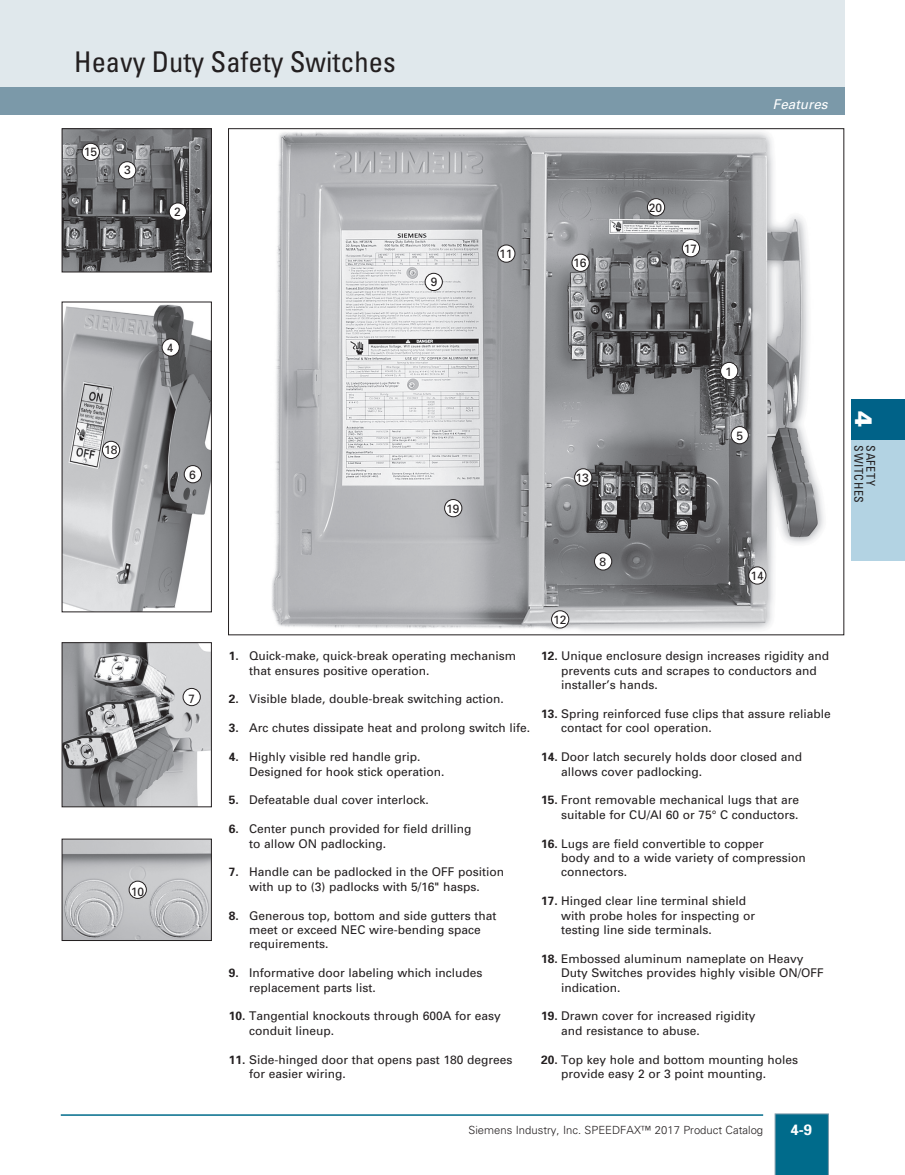
<style>
.page{position:relative;width:905px;height:1175px;background:#fff}
.page>*{position:absolute;margin:0;border:0;box-sizing:border-box;transform-origin:0 0}
.t1{font:condensed 28.5px "Univers";color:#231f20}
.t2{font:700 15px "Univers";color:#fff}
.t3{font:italic 13.5px "Univers";color:#fff}
.t4{font:12px/14.4px "Univers";color:#231f20}
.t5{font:condensed 12px "Univers";letter-spacing:.05em;color:#231f20}
.t6{font:300 11.25px "Univers";color:#231f20}
.s1{font-weight:700}
.s2{font-weight:900;font-stretch:normal;font-size:24px;color:#fff}
</style>
<div class="page">
<div style="left:0;top:0;width:844px;height:115px;background:#e0e8ec"></div>
<div style="left:0;top:88px;width:844px;height:27px;background:#7b99a9"></div>
<svg style="left:774px;top:1113px;width:54px;height:61px;background:#096f8e"></svg>
<hr style="left:61px;top:1114px;width:702px;height:1px;background:#006b8b">
<div style="left:850px;top:438px;width:54px;height:123px;background:#b3d3e3"></div>
<div style="left:850px;top:399px;width:54px;height:41px;background:#006288"></div>
<img style="left:64px;top:130px;width:146px;height:140px">
<div style="left:62px;top:128px;width:150px;height:144px;border:1px solid #231f20"></div>
<img style="left:64px;top:304px;width:146px;height:306px">
<div style="left:62px;top:302px;width:150px;height:310px;border:1px solid #231f20"></div>
<img style="left:64px;top:644px;width:146px;height:161px">
<div style="left:62px;top:642px;width:150px;height:165px;border:1px solid #231f20"></div>
<img style="left:64px;top:840px;width:146px;height:98px">
<div style="left:82px;top:143px;width:17px;height:17px;background:#fff;border-radius:50%"></div>
<div style="left:82px;top:143px;width:18px;height:18px;border:1px solid #231f20;border-radius:50%"></div>
<div style="left:118px;top:162px;width:18px;height:17px;background:#fff;border-radius:50%"></div>
<div style="left:118px;top:161px;width:18px;height:18px;border:1px solid #231f20;border-radius:50%"></div>
<div style="left:169px;top:203px;width:17px;height:17px;background:#fff;border-radius:50%"></div>
<div style="left:169px;top:202px;width:18px;height:18px;border:1px solid #231f20;border-radius:50%"></div>
<div style="left:162px;top:339px;width:17px;height:17px;background:#fff;border-radius:50%"></div>
<div style="left:162px;top:338px;width:18px;height:18px;border:1px solid #231f20;border-radius:50%"></div>
<div style="left:102px;top:441px;width:18px;height:17px;background:#fff;border-radius:50%"></div>
<div style="left:102px;top:441px;width:18px;height:18px;border:1px solid #231f20;border-radius:50%"></div>
<div style="left:184px;top:465px;width:17px;height:18px;background:#fff;border-radius:50%"></div>
<div style="left:184px;top:465px;width:18px;height:18px;border:1px solid #231f20;border-radius:50%"></div>
<div style="left:183px;top:688px;width:17px;height:17px;background:#fff;border-radius:50%"></div>
<div style="left:183px;top:688px;width:18px;height:18px;border:1px solid #231f20;border-radius:50%"></div>
<div style="left:129px;top:881px;width:17px;height:17px;background:#fff;border-radius:50%"></div>
<div style="left:129px;top:880px;width:18px;height:18px;border:1px solid #231f20;border-radius:50%"></div>
<img style="left:272px;top:130px;width:552px;height:501px">
<div style="left:497px;top:245px;width:18px;height:17px;background:#fff;border-radius:50%"></div>
<div style="left:497px;top:244px;width:18px;height:18px;border:1px solid #231f20;border-radius:50%"></div>
<div style="left:444px;top:499px;width:18px;height:18px;background:#fff;border-radius:50%"></div>
<div style="left:444px;top:499px;width:18px;height:18px;border:1px solid #231f20;border-radius:50%"></div>
<div style="left:551px;top:610px;width:17px;height:18px;background:#fff;border-radius:50%"></div>
<div style="left:551px;top:610px;width:18px;height:18px;border:1px solid #231f20;border-radius:50%"></div>
<div style="left:748px;top:567px;width:18px;height:17px;background:#fff;border-radius:50%"></div>
<div style="left:748px;top:566px;width:18px;height:18px;border:1px solid #231f20;border-radius:50%"></div>
<div style="left:574px;top:469px;width:18px;height:17px;background:#fff;border-radius:50%"></div>
<div style="left:574px;top:468px;width:18px;height:18px;border:1px solid #231f20;border-radius:50%"></div>
<div style="left:594px;top:553px;width:17px;height:17px;background:#fff;border-radius:50%"></div>
<div style="left:594px;top:552px;width:18px;height:18px;border:1px solid #231f20;border-radius:50%"></div>
<div style="left:731px;top:426px;width:17px;height:18px;background:#fff;border-radius:50%"></div>
<div style="left:730px;top:426px;width:18px;height:18px;border:1px solid #231f20;border-radius:50%"></div>
<div style="left:720px;top:362px;width:17px;height:18px;background:#fff;border-radius:50%"></div>
<div style="left:720px;top:362px;width:18px;height:18px;border:1px solid #231f20;border-radius:50%"></div>
<div style="left:572px;top:254px;width:17px;height:17px;background:#fff;border-radius:50%"></div>
<div style="left:571px;top:254px;width:18px;height:18px;border:1px solid #231f20;border-radius:50%"></div>
<div style="left:647px;top:199px;width:17px;height:17px;background:#fff;border-radius:50%"></div>
<div style="left:647px;top:198px;width:18px;height:18px;border:1px solid #231f20;border-radius:50%"></div>
<div style="left:682px;top:239px;width:17px;height:18px;background:#fff;border-radius:50%"></div>
<div style="left:682px;top:239px;width:18px;height:18px;border:1px solid #231f20;border-radius:50%"></div>
<div style="left:425px;top:273px;width:17px;height:17px;background:#fff;border-radius:50%"></div>
<div style="left:424px;top:273px;width:18px;height:18px;border:1px solid #231f20;border-radius:50%"></div>
<h1 class="t1" style="left:74px;top:44px;width:323px">Heavy Duty Safety Switches</h1>
<p class="t4" style="left:84px;top:145px;width:15px">15</p>
<p class="t4" style="left:124px;top:163px;width:8px">3</p>
<p class="t4" style="left:174px;top:204px;width:8px">2</p>
<p class="t4" style="left:431px;top:275px;width:8px">9</p>
<p class="t4" style="left:499px;top:246px;width:15px">11</p>
<p class="t4" style="left:573px;top:255px;width:15px">16</p>
<p class="t4" style="left:648px;top:200px;width:15px">20</p>
<p class="t4" style="left:683px;top:241px;width:15px">17</p>
<p class="t3" style="left:772px;top:95px;width:56px">Features</p>
<p class="t4" style="left:104px;top:442px;width:15px">18</p>
<p class="t4" style="left:167px;top:340px;width:8px">4</p>
<p class="t4" style="left:189px;top:467px;width:8px">6</p>
<p class="t4" style="left:189px;top:691px;width:8px">7</p>
<p class="t4" style="left:131px;top:884px;width:15px">10</p>
<p class="t4" style="left:725px;top:364px;width:8px">1</p>
<p class="t4" style="left:446px;top:501px;width:15px">19</p>
<p class="t4" style="left:575px;top:470px;width:15px">13</p>
<p class="t4" style="left:736px;top:428px;width:8px">5</p>
<p class="t4" style="left:599px;top:554px;width:8px">8</p>
<p class="t4" style="left:750px;top:568px;width:15px">14</p>
<p class="t4" style="left:249px;top:648px;width:269px;text-indent:-20px"><span class="s1">1.</span> Quick-make, quick-break operating mechanism that ensures positive operation.</p>
<p class="t4" style="left:229px;top:692px;width:276px"><span class="s1">2.</span> Visible blade, double-break switching action.</p>
<p class="t4" style="left:229px;top:720px;width:303px"><span class="s1">3.</span> Arc chutes dissipate heat and prolong switch life.</p>
<p class="t4" style="left:249px;top:749px;width:197px;text-indent:-20px"><span class="s1">4.</span> Highly visible red handle grip.<br>Designed for hook stick operation.</p>
<p class="t4" style="left:229px;top:792px;width:201px"><span class="s1">5.</span> Defeatable dual cover interlock.</p>
<p class="t4" style="left:249px;top:821px;width:224px;text-indent:-20px"><span class="s1">6.</span> Center punch provided for field drilling to allow ON padlocking.</p>
<p class="t4" style="left:229px;top:864px;width:277px;text-align:center"><span class="s1">7.</span> Handle can be padlocked in the OFF position with up to (3) padlocks with 5/16" hasps.</p>
<p class="t4" style="left:249px;top:908px;width:249px;text-indent:-20px"><span class="s1">8.</span> Generous top, bottom and side gutters that meet or exceed NEC wire-bending space requirements.</p>
<p class="t4" style="left:249px;top:965px;width:235px;text-indent:-20px"><span class="s1">9.</span> Informative door labeling which includes replacement parts list.</p>
<p class="t4" style="left:249px;top:1008px;width:253px;text-indent:-20px"><span class="s1">10.</span> Tangential knockouts through 600A for easy conduit lineup.</p>
<p class="t4" style="left:249px;top:1052px;width:265px;text-indent:-20px"><span class="s1">11.</span> Side-hinged door that opens past 180 degrees for easier wiring.</p>
<p class="t4" style="left:553px;top:612px;width:15px">12</p>
<p class="t4" style="left:561px;top:648px;width:269px;text-indent:-20px"><span class="s1">12.</span> Unique enclosure design increases rigidity and prevents cuts and scrapes to conductors and installer’s hands.</p>
<p class="t4" style="left:561px;top:706px;width:271px;text-indent:-20px"><span class="s1">13.</span> Spring reinforced fuse clips that assure reliable contact for cool operation.</p>
<p class="t4" style="left:561px;top:749px;width:242px;text-indent:-20px"><span class="s1">14.</span> Door latch securely holds door closed and allows cover padlocking.</p>
<p class="t4" style="left:541px;top:792px;width:259px;text-align:right"><span class="s1">15.</span> Front removable mechanical lugs that are suitable for CU/AI 60 or 75° C conductors.</p>
<p class="t4" style="left:561px;top:836px;width:246px;text-indent:-20px"><span class="s1">16.</span> Lugs are field convertible to copper<br>body and to a wide variety of compression connectors.</p>
<p class="t4" style="left:561px;top:893px;width:195px;text-indent:-20px"><span class="s1">17.</span> Hinged clear line terminal shield with probe holes for inspecting or testing line side terminals.</p>
<p class="t4" style="left:561px;top:951px;width:264px;text-indent:-20px"><span class="s1">18.</span> Embossed aluminum nameplate on Heavy<br>Duty Switches provides highly visible ON/OFF indication.</p>
<p class="t4" style="left:561px;top:1008px;width:196px;text-indent:-20px"><span class="s1">19.</span> Drawn cover for increased rigidity and resistance to abuse.</p>
<p class="t4" style="left:561px;top:1052px;width:238px;text-indent:-20px"><span class="s1">20.</span> Top key hole and bottom mounting holes provide easy 2 or 3 point mounting.</p>
<p class="t6" style="left:468px;top:1123px;width:296px">Siemens Industry, Inc. SPEEDFAX™ 2017 Product Catalog</p>
<p class="t2" style="left:790px;top:1119px;width:23px">4-9</p>
<p class="t5" style="left:866px;top:411px;width:93px;rotate:90deg"><span class="s2">4</span> SWITCHES</p>
<p class="t5" style="left:878px;top:445px;width:42px;rotate:90deg">SAFETY</p>
</div>
